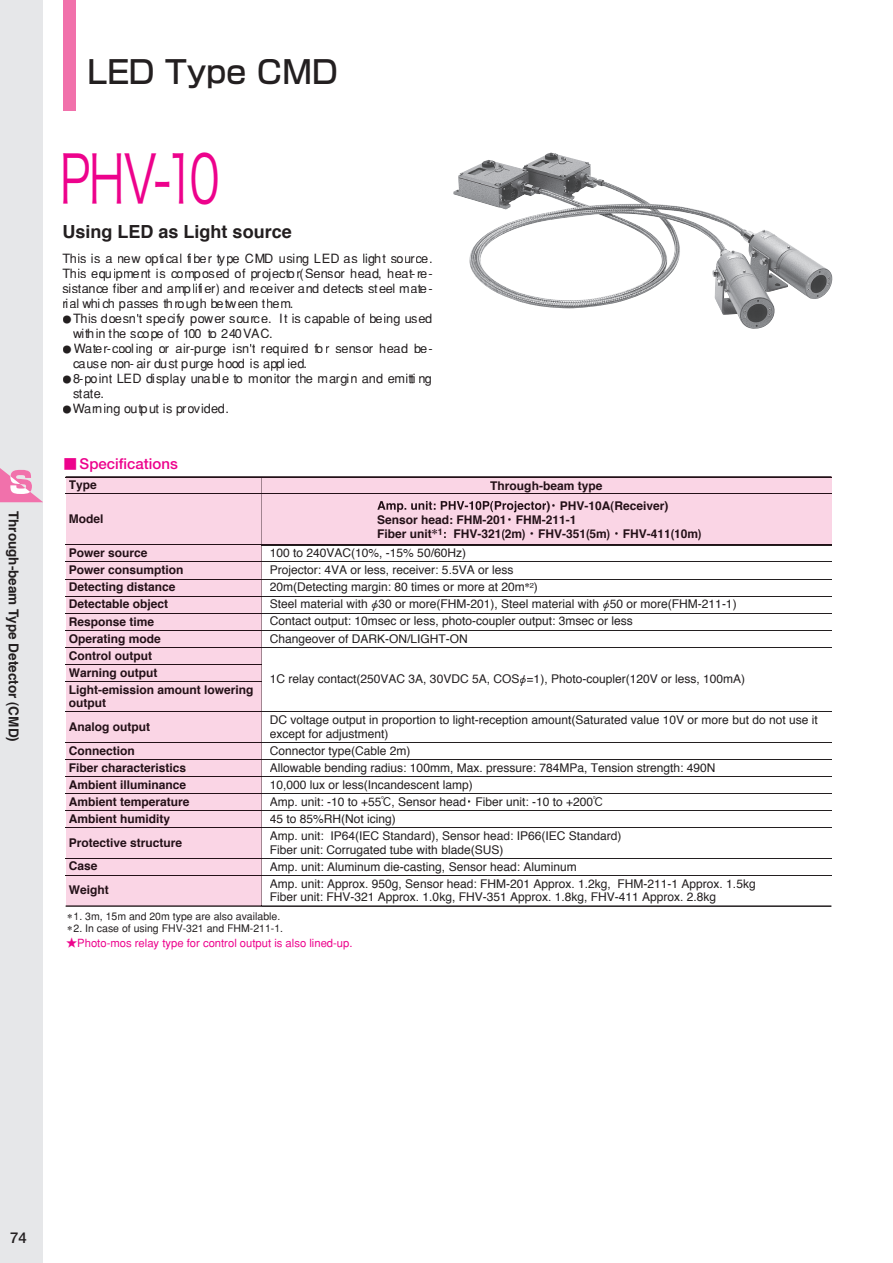
<style>
.page{position:relative;width:893px;height:1263px;background:#fff}
.page>*{position:absolute;margin:0;border:0;box-sizing:border-box;transform-origin:0 0}
.t1{font:66.15px "Hira Kaku Pro W3";color:#ed028c;scale:.7 1}
.t2{font:500 31.5px "Shin Go";color:#231f20}
.t3{font:700 18px "Helvetica";color:#231f20}
.t4{font:700 15px "Futo Go B101";color:#ed028c}
.t5{font:700 15px "Futo Go B101";color:#231f20}
.t6{font:700 13.65px "Helvetica";color:#231f20}
.t7{font:500 12.75px/15px "Gothic BBB";letter-spacing:-.015em;color:#231f20}
.t8{font:12px/17.1px "Helvetica";color:#231f20}
.t9{font:700 12px/14.2px "Helvetica";color:#231017}
.t10{font:500 11.25px "Gothic BBB";color:#ed028c}
.t11{font:500 10.5px/12px "Gothic BBB";color:#231f20}
.s1{font-size:9.15px}
.s2{font-size:13.5px}
.s3{font-family:"Futo Go B101"}
.s4{font-family:"Gothic BBB";font-weight:500}
.s5{font-size:7.5px}
</style>
<div class="page">
<div style="left:63px;top:0;width:13px;height:111px;background:#f171ab"></div>
<svg style="left:66px;top:476px;width:765px;height:431px"></svg>
<div style="left:270px;top:600px;width:97px;height:9px;background:#fff"></div>
<div style="left:372px;top:600px;width:6px;height:11px;background:#fff"></div>
<div style="left:379px;top:600px;width:220px;height:11px;background:#fff"></div>
<div style="left:603px;top:600px;width:6px;height:11px;background:#fff"></div>
<div style="left:610px;top:600px;width:126px;height:11px;background:#fff"></div>
<div style="left:270px;top:617px;width:362px;height:11px;background:#fff"></div>
<div style="left:270px;top:634px;width:197px;height:11px;background:#fff"></div>
<div style="left:270px;top:746px;width:140px;height:11px;background:#fff"></div>
<div style="left:270px;top:814px;width:125px;height:12px;background:#fff"></div>
<div style="left:0;top:0;width:43px;height:1263px;background:#e6e7e9"></div>
<svg style="left:0;top:468px;width:43px;height:34px"></svg>
<img style="left:453px;top:153px;width:380px;height:176px">
<p class="t6" style="left:23px;top:511px;width:232px;rotate:90deg">Through-beam Type Detector (CMD)</p>
<h2 class="t2" style="left:88px;top:52px;width:252px">LED Type CMD</h2>
<h1 class="t1" style="left:60px;top:120px;width:230px">PHV-10</h1>
<h3 class="t3" style="left:63px;top:219px;width:231px">Using LED as Light source</h3>
<p class="t7" style="left:63px;top:251px;width:372px;text-align:justify">This is a new optical fi ber type CMD using LED as light source.<br>This equipment is composed of projector(Sensor head, heat-re&shy;sistance fiber and amplifi er) and receiver and detects steel mate&shy;rial whi ch passes through between them.</p>
<p class="t7" style="left:73px;top:311px;width:361px;text-indent:-11px"><span class="s1">●</span>This doesn't specify power source. It is capable of being used within the scope of 100 to 240VAC.</p>
<p class="t7" style="left:73px;top:341px;width:361px;text-indent:-11px"><span class="s1">●</span> Water-cool ing or air-purge isn't required fo r sensor head be&shy;cause non- air dust purge hood is appl ied.</p>
<p class="t7" style="left:73px;top:371px;width:360px;text-indent:-11px"><span class="s1">●</span> 8-point LED display unable to monitor the margin and emitti ng state.</p>
<p class="t7" style="left:63px;top:401px;width:168px"><span class="s1">●</span>Warning output is provided.</p>
<p class="t4" style="left:64px;top:454px;width:116px"><span class="s2">■</span> Specifications</p>
<p class="t9" style="left:69px;top:478px;width:30px">Type</p>
<p class="t9" style="left:69px;top:512px;width:36px">Model</p>
<p class="t9" style="left:490px;top:479px;width:114px">Through-beam type</p>
<p class="t9" style="left:377px;top:499px;width:326px;text-indent:169px">)<span class="s3">・</span> PHV-10A(Receiver)<br>Sensor head: FHM-201<span class="s3">・</span> FHM-211-1<br>Fiber unit<sup>＊</sup><sup>1</sup>: FHV-321<span class="s3">(</span>2m<span class="s3">) ・</span> FHV-351<span class="s3">(</span>5m<span class="s3">) ・</span> FHV-411<span class="s3">(</span>10m<span class="s3">)</span></p>
<p class="t9" style="left:69px;top:547px;width:80px">Power source</p>
<p class="t8" style="left:270px;top:545px;width:198px">100 to 240VAC(10%, -15% 50/60Hz)</p>
<p class="t9" style="left:69px;top:564px;width:116px">Power consumption</p>
<p class="t9" style="left:69px;top:615px;width:87px">Response time</p>
<p class="t9" style="left:69px;top:649px;width:85px">Control output</p>
<p class="t9" style="left:69px;top:579px;width:108px;line-height:17.1px">Detecting distance<br>Detectable object</p>
<p class="t9" style="left:69px;top:632px;width:94px">Operating mode</p>
<p class="t9" style="left:69px;top:664px;width:186px;line-height:17.1px">Warning output<br>Light-emission amount lowering</p>
<p class="t9" style="left:69px;top:696px;width:39px">output</p>
<p class="t9" style="left:69px;top:721px;width:83px">Analog output</p>
<p class="t9" style="left:69px;top:762px;width:119px">Fiber characteristics</p>
<p class="t9" style="left:69px;top:745px;width:68px">Connection</p>
<p class="t9" style="left:69px;top:779px;width:119px">Ambient illuminance</p>
<p class="t9" style="left:69px;top:796px;width:122px">Ambient temperature</p>
<p class="t9" style="left:69px;top:836px;width:115px">Protective structure</p>
<p class="t9" style="left:69px;top:813px;width:103px">Ambient humidity</p>
<p class="t9" style="left:69px;top:855px;width:42px;line-height:23.9px">Case<br>Weight</p>
<p class="t8" style="left:270px;top:562px;width:468px">Projector: 4VA or less, receiver: 5.5VA or less<br>20m(Detecting margin: 80 times or more at 20m<sup>＊</sup><sup>2</sup>)<br>Steel material with<span class="s4">φ</span>30 or more(FHM-201), Steel material with<span class="s4">φ</span>50 or more(FHM-211-1)<br>Contact output: 10msec or less, photo-coupler output: 3msec or less<br>Changeover of DARK-ON/LIGHT-ON</p>
<p class="t8" style="left:270px;top:671px;width:477px">1C relay contact(250VAC 3A, 30VDC 5A, COS<span class="s4">φ</span>=1), Photo-coupler(120V or less, 100mA)</p>
<p class="t8" style="left:270px;top:714px;width:549px;line-height:13.5px">DC voltage output in proportion to light-reception amount(Saturated value 10V or more but do not use it except for adjustment)</p>
<p class="t8" style="left:270px;top:760px;width:447px">Allowable bending radius: 100mm, Max. pressure: 784MPa, Tension strength: 490N<br>10,000 lux or less(Incandescent lamp)<br>Amp. unit: -10 to +55<span class="s4">℃</span>, Sensor head<span class="s4">・</span> Fiber unit: -10 to +200<span class="s4">℃</span></p>
<p class="t8" style="left:270px;top:830px;width:353px;line-height:13.5px">Amp. unit: IP64(IEC Standard), Sensor head: IP66(IEC Standard)<br>Fiber unit: Corrugated tube with blade(SUS)</p>
<p class="t8" style="left:270px;top:859px;width:487px;line-height:16.6px">Amp. unit: Aluminum die-casting, Sensor head: Aluminum<br>Amp. unit: Approx. 950g, Sensor head: FHM-201 Approx. 1.2kg, FHM-211-1 Approx. 1.5kg</p>
<p class="t8" style="left:270px;top:889px;width:448px">Fiber unit: FHV-321 Approx. 1.0kg, FHV-351 Approx. 1.8kg, FHV-411 Approx. 2.8kg</p>
<p class="t8" style="left:270px;top:743px;width:142px">Connector type(Cable 2m)</p>
<p class="t8" style="left:270px;top:811px;width:128px">45 to 85%RH(Not icing)</p>
<p class="t11" style="left:66px;top:911px;width:219px"><span class="s5">＊</span>1. 3m, 15m and 20m type are also available.<span class="s5">＊</span>2. In case of using FHV-321 and FHM-211-1.</p>
<p class="t10" style="left:66px;top:937px;width:288px">★Photo-mos relay type for control output is also lined-up.</p>
<p class="t5" style="left:10px;top:1229px;width:18px">74</p>
</div>
